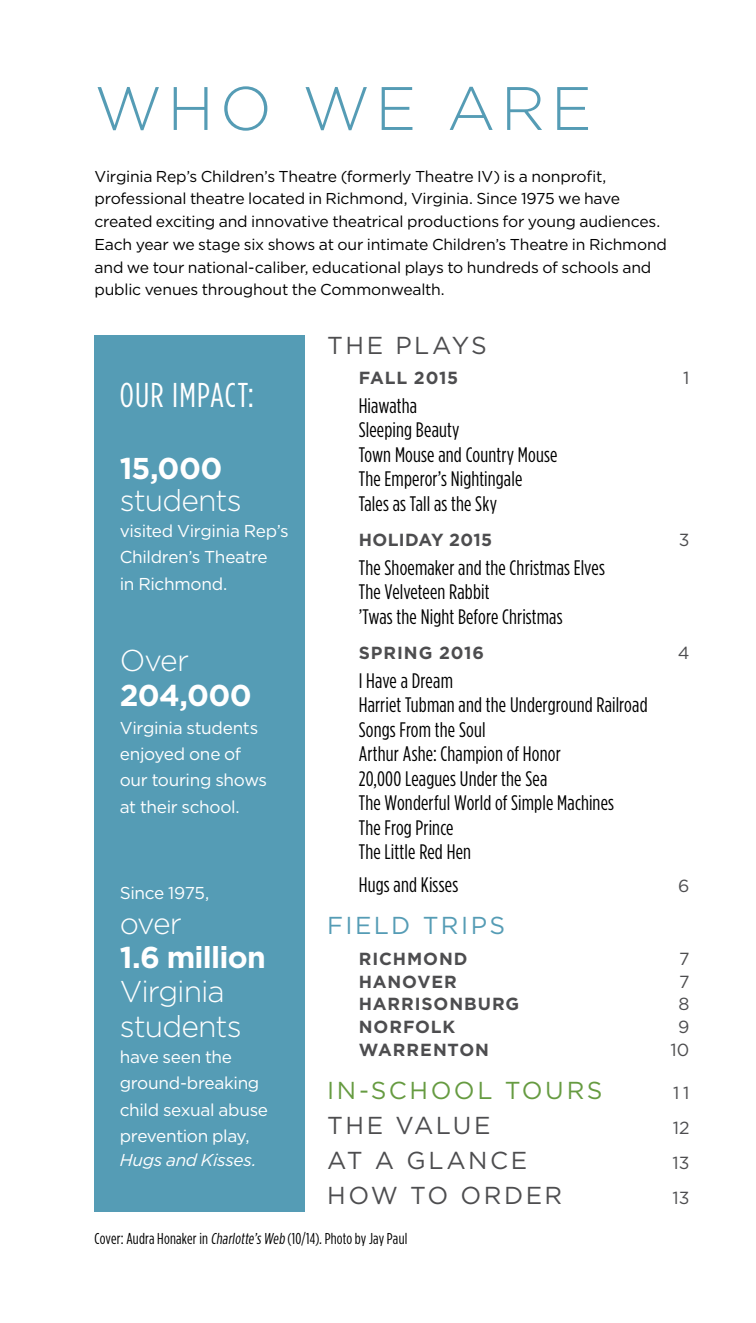
<style>
.page{position:relative;width:756px;height:1323px;background:#fff}
.page>*{position:absolute;margin:0;border:0;box-sizing:border-box;transform-origin:0 0}
.t1{font:300 61.25px "Gotham";letter-spacing:.09em;color:#559cb5}
.t2{font:34.48px "Gotham Condensed";letter-spacing:.035em;color:#fff}
.t3{font:300 30.1px/34.5px "Gotham";letter-spacing:-.03em;color:#fff}
.t4{font:700 30.1px "Gotham";letter-spacing:-.02em;color:#fff}
.t5{font:24.5px "Gotham";letter-spacing:.1em;color:#4d4d4f}
.t6{font:24.5px "Gotham";letter-spacing:.105em;color:#669b41}
.t7{font:24.5px "Gotham";letter-spacing:.095em;color:#559cb5}
.t8{font:21px/24.5px "Gotham Condensed";letter-spacing:.01em;color:#000}
.t9{font:700 17.5px "Gotham";letter-spacing:.05em;color:#4d4d4f}
.t10{font:17.5px "Gotham";letter-spacing:.005em;color:#4d4d4f}
.t11{font:700 17.5px "Gotham";letter-spacing:.02em;color:#4d4d4f}
.t12{font:17.15px/26.2px "Gotham";letter-spacing:-.02em;color:#fff}
.t13{font:italic 17.15px "Gotham";letter-spacing:-.02em;color:#fff}
.t14{font:15.75px/22.8px "Gotham";letter-spacing:-.015em;color:#000}
.t15{font:15.75px "Gotham Condensed";letter-spacing:.015em;color:#000}
</style>
<div class="page">
<div style="left:94px;top:335px;width:211px;height:877px;background:#559cb5"></div>
<h1 class="t1" style="left:94px;top:75px;width:499px">WHO WE ARE</h1>
<p class="t14" style="left:94px;top:164px;width:574px">Virginia Rep’s Children’s Theatre (formerly Theatre IV) is a nonprofit, professional theatre located in Richmond, Virginia. Since 1975 we have created exciting and innovative theatrical productions for young audiences.<br>Each year we stage six shows at our intimate Children’s Theatre in Richmond and we tour national-caliber, educational plays to hundreds of schools and public venues throughout the Commonwealth.</p>
<h2 class="t2" style="left:120px;top:376px;width:136px">OUR IMPACT:</h2>
<h3 class="t4" style="left:120px;top:451px;width:104px">15,000</h3>
<h3 class="t3" style="left:120px;top:483px;width:124px">students</h3>
<p class="t12" style="left:120px;top:518px;width:170px">visited Virginia Rep’s<br>Children’s Theatre<br>in Richmond.</p>
<h3 class="t3" style="left:120px;top:643px;width:71px">Over</h3>
<h3 class="t4" style="left:120px;top:678px;width:133px">204,000</h3>
<p class="t12" style="left:120px;top:714px;width:149px">Virginia students enjoyed one of our touring shows at their school.</p>
<p class="t12" style="left:120px;top:880px;width:91px">Since 1975,</p>
<h3 class="t3" style="left:120px;top:905px;width:64px">over</h3>
<h3 class="t4" style="left:120px;top:940px;width:148px">1.6 million</h3>
<h3 class="t3" style="left:120px;top:974px;width:124px">Virginia students</h3>
<p class="t12" style="left:120px;top:1044px;width:150px">have seen the ground-breaking child sexual abuse prevention play,</p>
<p class="t13" style="left:120px;top:1150px;width:138px">Hugs and Kisses.</p>
<p class="t5" style="left:327px;top:332px;width:161px">THE PLAYS</p>
<p class="t9" style="left:359px;top:368px;width:101px">FALL 2015</p>
<p class="t10" style="left:683px;top:369px;width:8px">1</p>
<p class="t8" style="left:359px;top:393px;width:200px">Hiawatha<br>Sleeping Beauty<br>Town Mouse and Country Mouse<br>The Emperor’s Nightingale<br>Tales as Tall as the Sky</p>
<p class="t11" style="left:359px;top:530px;width:135px">HOLIDAY 2015</p>
<p class="t10" style="left:679px;top:531px;width:12px">3</p>
<p class="t8" style="left:359px;top:555px;width:248px">The Shoemaker and the Christmas Elves<br>The Velveteen Rabbit<br>’Twas the Night Before Christmas</p>
<p class="t9" style="left:359px;top:643px;width:127px">SPRING 2016</p>
<p class="t10" style="left:678px;top:643px;width:13px">4</p>
<p class="t8" style="left:359px;top:668px;width:290px">I Have a Dream<br>Harriet Tubman and the Underground Railroad<br>Songs From the Soul<br>Arthur Ashe: Champion of Honor<br>20,000 Leagues Under the Sea<br>The Wonderful World of Simple Machines<br>The Frog Prince<br>The Little Red Hen</p>
<p class="t8" style="left:359px;top:872px;width:101px">Hugs and Kisses</p>
<p class="t10" style="left:678px;top:876px;width:13px">6</p>
<p class="t7" style="left:327px;top:912px;width:180px">FIELD TRIPS</p>
<p class="t9" style="left:359px;top:949px;width:110px">RICHMOND</p>
<p class="t10" style="left:679px;top:949px;width:12px">7</p>
<p class="t9" style="left:359px;top:971px;width:100px">HANOVER</p>
<p class="t10" style="left:679px;top:972px;width:12px">7</p>
<p class="t9" style="left:359px;top:994px;width:162px">HARRISONBURG</p>
<p class="t10" style="left:678px;top:995px;width:13px">8</p>
<p class="t9" style="left:359px;top:1017px;width:98px">NORFOLK</p>
<p class="t10" style="left:678px;top:1017px;width:13px">9</p>
<p class="t9" style="left:359px;top:1040px;width:132px">WARRENTON</p>
<p class="t10" style="left:670px;top:1040px;width:21px">10</p>
<p class="t6" style="left:327px;top:1077px;width:277px">IN-SCHOOL TOURS</p>
<p class="t10" style="left:673px;top:1083px;width:18px">11</p>
<p class="t5" style="left:327px;top:1112px;width:165px">THE VALUE</p>
<p class="t10" style="left:673px;top:1118px;width:18px">12</p>
<p class="t5" style="left:327px;top:1147px;width:202px">AT A GLANCE</p>
<p class="t10" style="left:672px;top:1153px;width:19px">13</p>
<p class="t5" style="left:327px;top:1182px;width:237px">HOW TO ORDER</p>
<p class="t10" style="left:672px;top:1188px;width:19px">13</p>
<p class="t15" style="left:94px;top:1230px;width:314px">Cover: Audra Honaker in Charlotte’s Web (10/14).Photo by Jay Paul</p>
</div>
